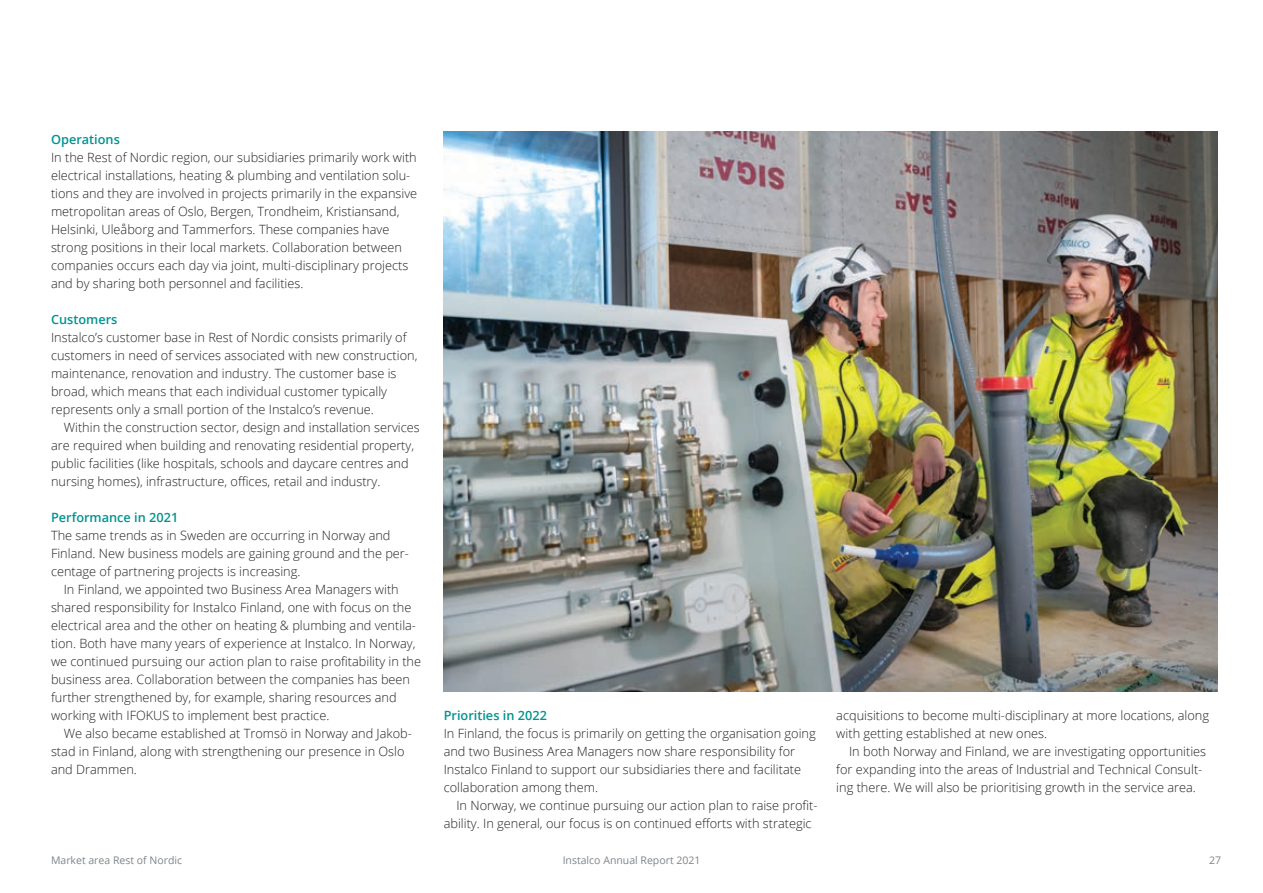
<style>
.page{position:relative;width:1263px;height:893px;background:#fff}
.page>*{position:absolute;margin:0;border:0;box-sizing:border-box;transform-origin:0 0}
.t1{font:300 12.75px/18px "Open Sans";color:#231f20}
.t2{font:600 12.75px "Open Sans";color:#009391}
.t3{font:10.5px "Open Sans";color:#7f8489}
</style>
<div class="page">
<img style="left:444px;top:132px;width:773px;height:559px">
<p class="t2" style="left:51px;top:131px;width:70px">Operations</p>
<p class="t1" style="left:51px;top:148px;width:368px">In the Rest of Nordic region, our subsidiaries primarily work with electrical installations, heating &amp; plumbing and ventilation solu&shy;tions and they are involved in projects primarily in the expansive metropolitan areas of Oslo, Bergen, Trondheim, Kristiansand, Helsinki, Uleåborg and Tammerfors. These companies have strong positions in their local markets. Collaboration between companies occurs each day via joint, multi-disciplinary projects and by sharing both personnel and facilities.</p>
<p class="t2" style="left:51px;top:311px;width:68px">Customers</p>
<p class="t1" style="left:51px;top:328px;width:368px">Instalco’s customer base in Rest of Nordic consists primarily of customers in need of services associated with new construction, maintenance, renovation and industry. The customer base is broad, which means that each individual customer typically represents only a small portion of the Instalco’s revenue.</p>
<p class="t1" style="left:51px;top:418px;width:370px;text-indent:13px">Within the construction sector, design and installation services are required when building and renovating residential property, public facilities (like hospitals, schools and daycare centres and nursing homes), infrastructure, offices, retail and industry.</p>
<p class="t2" style="left:51px;top:509px;width:129px">Performance in 2021</p>
<p class="t1" style="left:51px;top:526px;width:359px">The same trends as in Sweden are occurring in Norway and<br>Finland. New business models are gaining ground and the per&shy;centage of partnering projects is increasing.</p>
<p class="t1" style="left:51px;top:580px;width:372px;text-indent:13px">In Finland, we appointed two Business Area Managers with shared responsibility for Instalco Finland, one with focus on the electrical area and the other on heating &amp; plumbing and ventila&shy;tion. Both have many years of experience at Instalco. In Norway, we continued pursuing our action plan to raise profitability in the business area. Collaboration between the companies has been further strengthened by, for example, sharing resources and working with IFOKUS to implement best practice.</p>
<p class="t1" style="left:51px;top:724px;width:362px;text-indent:13px">We also became established at Tromsö in Norway and Jakob&shy;stad in Finland, along with strengthening our presence in Oslo and Drammen.</p>
<p class="t2" style="left:444px;top:707px;width:105px">Priorities in 2022</p>
<p class="t1" style="left:444px;top:724px;width:374px">In Finland, the focus is primarily on getting the organisation going and two Business Area Managers now share responsibility for Instalco Finland to support our subsidiaries there and facilitate collaboration among them.</p>
<p class="t1" style="left:444px;top:796px;width:375px;text-indent:13px">In Norway, we continue pursuing our action plan to raise profit&shy;ability. In general, our focus is on continued efforts with strategic</p>
<p class="t1" style="left:836px;top:706px;width:374px">acquisitions to become multi-disciplinary at more locations, along with getting established at new ones.</p>
<p class="t1" style="left:836px;top:742px;width:371px;text-indent:13px">In both Norway and Finland, we are investigating opportunities for expanding into the areas of Industrial and Technical Consult&shy;ing there. We will also be prioritising growth in the service area.</p>
<p class="t3" style="left:51px;top:853px;width:133px">Market area Rest of Nordic</p>
<p class="t3" style="left:563px;top:853px;width:139px">Instalco Annual Report 2021</p>
<p class="t3" style="left:1209px;top:853px;width:14px">27</p>
</div>
